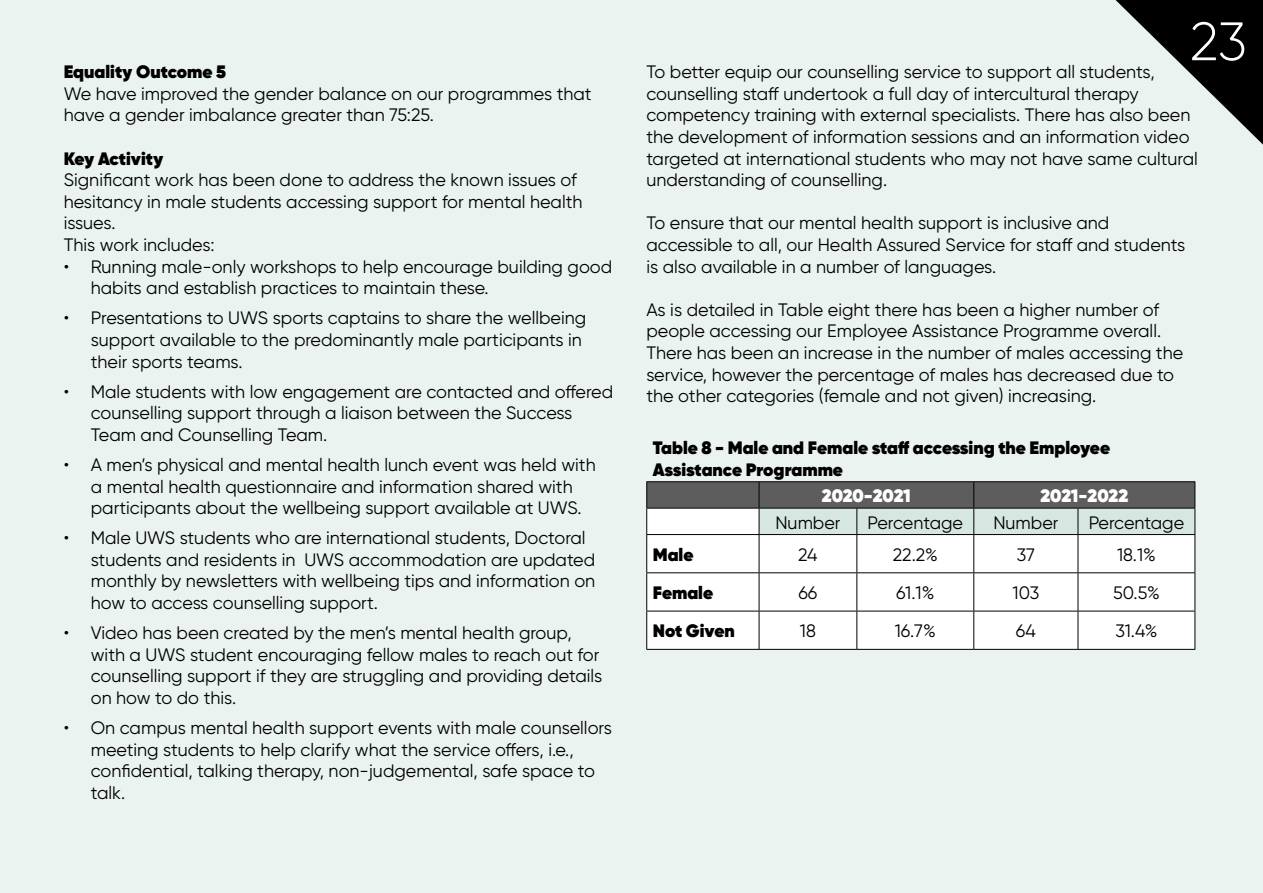
<style>
.page{position:relative;width:1263px;height:893px;background:#ebf3f1}
.page>*{position:absolute;margin:0;border:0;box-sizing:border-box;transform-origin:0 0}
.t1{font:300 54px "Gilroy";color:#fff}
.contents_no_rule{font:18px/21.6px "Gilroy";color:#000}
.contents_no_rule-2{font:800 18px/21.6px "Gilroy";color:#000}
.contents_no_rule-3{font:800 18px "Gilroy";letter-spacing:-.005em;color:#fff}
</style>
<div class="page">
<svg style="left:1115px;top:0;width:148px;height:145px"></svg>
<div style="left:647px;top:535px;width:547px;height:114px;background:#fff"></div>
<hr style="left:646px;top:481px;width:113px;height:1px;background:#000">
<hr style="left:759px;top:481px;width:98px;height:1px;background:#000">
<hr style="left:857px;top:481px;width:117px;height:1px;background:#000">
<hr style="left:974px;top:481px;width:104px;height:1px;background:#000">
<hr style="left:1078px;top:481px;width:117px;height:1px;background:#000">
<svg style="left:646px;top:482px;width:549px;height:52px;background:#989e9c"></svg>
<hr style="left:646px;top:534px;width:113px;height:1px;background:#000">
<hr style="left:646px;top:535px;width:1px;height:37px;background:#000">
<hr style="left:759px;top:534px;width:98px;height:1px;background:#000">
<hr style="left:759px;top:535px;width:1px;height:37px;background:#000">
<hr style="left:857px;top:534px;width:117px;height:1px;background:#000">
<hr style="left:856px;top:535px;width:1px;height:37px;background:#000">
<hr style="left:974px;top:534px;width:104px;height:1px;background:#000">
<hr style="left:973px;top:535px;width:1px;height:37px;background:#000">
<hr style="left:1078px;top:534px;width:117px;height:1px;background:#000">
<hr style="left:1077px;top:535px;width:1px;height:37px;background:#000">
<hr style="left:1194px;top:535px;width:1px;height:37px;background:#000">
<hr style="left:646px;top:572px;width:113px;height:1px;background:#000">
<hr style="left:646px;top:573px;width:1px;height:38px;background:#000">
<hr style="left:759px;top:572px;width:98px;height:1px;background:#000">
<hr style="left:759px;top:573px;width:1px;height:38px;background:#000">
<hr style="left:857px;top:572px;width:117px;height:1px;background:#000">
<hr style="left:856px;top:573px;width:1px;height:38px;background:#000">
<hr style="left:974px;top:572px;width:104px;height:1px;background:#000">
<hr style="left:973px;top:573px;width:1px;height:38px;background:#000">
<hr style="left:1078px;top:572px;width:117px;height:1px;background:#000">
<hr style="left:1077px;top:573px;width:1px;height:38px;background:#000">
<hr style="left:1194px;top:573px;width:1px;height:38px;background:#000">
<hr style="left:646px;top:611px;width:113px;height:1px;background:#000">
<hr style="left:646px;top:611px;width:1px;height:38px;background:#000">
<hr style="left:759px;top:611px;width:98px;height:1px;background:#000">
<hr style="left:759px;top:611px;width:1px;height:38px;background:#000">
<hr style="left:857px;top:611px;width:117px;height:1px;background:#000">
<hr style="left:856px;top:611px;width:1px;height:38px;background:#000">
<hr style="left:974px;top:611px;width:104px;height:1px;background:#000">
<hr style="left:973px;top:611px;width:1px;height:38px;background:#000">
<hr style="left:1078px;top:611px;width:117px;height:1px;background:#000">
<hr style="left:1077px;top:611px;width:1px;height:38px;background:#000">
<hr style="left:1194px;top:611px;width:1px;height:38px;background:#000">
<hr style="left:646px;top:649px;width:113px;height:1px;background:#000">
<hr style="left:759px;top:649px;width:98px;height:1px;background:#000">
<hr style="left:857px;top:649px;width:117px;height:1px;background:#000">
<hr style="left:974px;top:649px;width:104px;height:1px;background:#000">
<hr style="left:1078px;top:649px;width:117px;height:1px;background:#000">
<p class="contents_no_rule-2" style="left:64px;top:61px;width:164px">Equality Outcome 5</p>
<p class="contents_no_rule" style="left:64px;top:83px;width:529px">We have improved the gender balance on our programmes that have a gender imbalance greater than 75:25.</p>
<p class="contents_no_rule-2" style="left:64px;top:147px;width:101px">Key Activity</p>
<p class="contents_no_rule" style="left:64px;top:169px;width:520px">Significant work has been done to address the known issues of hesitancy in male students accessing support for mental health issues.</p>
<p class="contents_no_rule" style="left:64px;top:234px;width:152px">This work includes:</p>
<p class="contents_no_rule" style="left:91px;top:255px;width:523px;text-indent:-27px">• Running male-only workshops to help encourage building good habits and establish practices to maintain these.</p>
<p class="contents_no_rule" style="left:91px;top:307px;width:497px;text-indent:-27px">• Presentations to UWS sports captains to share the wellbeing support available to the predominantly male participants in their sports teams.</p>
<p class="contents_no_rule" style="left:91px;top:380px;width:524px;text-indent:-27px">• Male students with low engagement are contacted and offered counselling support through a liaison between the Success<br>Team and Counselling Team.</p>
<p class="contents_no_rule" style="left:91px;top:454px;width:506px;text-indent:-27px">• A men’s physical and mental health lunch event was held with a mental health questionnaire and information shared with participants about the wellbeing support available at UWS.</p>
<p class="contents_no_rule" style="left:91px;top:527px;width:506px;text-indent:-27px">• Male UWS students who are international students, Doctoral students and residents in UWS accommodation are updated monthly by newsletters with wellbeing tips and information on how to access counselling support.</p>
<p class="contents_no_rule" style="left:91px;top:622px;width:513px;text-indent:-27px">• Video has been created by the men’s mental health group, with a UWS student encouraging fellow males to reach out for counselling support if they are struggling and providing details on how to do this.</p>
<p class="contents_no_rule" style="left:91px;top:717px;width:523px;text-indent:-27px">• On campus mental health support events with male counsellors meeting students to help clarify what the service offers, i.e., confidential, talking therapy, non-judgemental, safe space to talk.</p>
<h1 class="t1" style="left:1190px;top:8px;width:59px">23</h1>
<p class="contents_no_rule" style="left:646px;top:61px;width:553px">To better equip our counselling service to support all students, counselling staff undertook a full day of intercultural therapy competency training with external specialists. There has also been the development of information sessions and an information video targeted at international students who may not have same cultural understanding of counselling.</p>
<p class="contents_no_rule" style="left:646px;top:212px;width:540px">To ensure that our mental health support is inclusive and accessible to all, our Health Assured Service for staff and students is also available in a number of languages.</p>
<p class="contents_no_rule" style="left:646px;top:298px;width:538px">As is detailed in Table eight there has been a higher number of people accessing our Employee Assistance Programme overall.<br>There has been an increase in the number of males accessing the service, however the percentage of males has decreased due to the other categories (female and not given) increasing.</p>
<p class="contents_no_rule-2" style="left:653px;top:437px;width:459px">Table 8 - Male and Female staff accessing the Employee<br>Assistance Programme</p>
<p class="contents_no_rule-3" style="left:822px;top:484px;width:91px">2020-2021</p>
<p class="contents_no_rule-3" style="left:1040px;top:484px;width:89px">2021-2022</p>
<p class="contents_no_rule" style="left:775px;top:511px;width:67px">Number</p>
<p class="contents_no_rule" style="left:867px;top:511px;width:97px">Percentage</p>
<p class="contents_no_rule" style="left:993px;top:511px;width:67px">Number</p>
<p class="contents_no_rule" style="left:1089px;top:511px;width:97px">Percentage</p>
<p class="contents_no_rule-2" style="left:653px;top:544px;width:42px">Male</p>
<p class="contents_no_rule" style="left:798px;top:544px;width:21px">24</p>
<p class="contents_no_rule" style="left:893px;top:544px;width:47px">22.2%</p>
<p class="contents_no_rule" style="left:1017px;top:544px;width:20px">37</p>
<p class="contents_no_rule" style="left:1117px;top:544px;width:41px">18.1%</p>
<p class="contents_no_rule-2" style="left:653px;top:582px;width:62px">Female</p>
<p class="contents_no_rule" style="left:798px;top:582px;width:21px">66</p>
<p class="contents_no_rule" style="left:896px;top:582px;width:40px">61.1%</p>
<p class="contents_no_rule" style="left:1012px;top:582px;width:28px">103</p>
<p class="contents_no_rule" style="left:1113px;top:582px;width:48px">50.5%</p>
<p class="contents_no_rule-2" style="left:653px;top:620px;width:84px">Not Given</p>
<p class="contents_no_rule" style="left:800px;top:620px;width:17px">18</p>
<p class="contents_no_rule" style="left:895px;top:620px;width:43px">16.7%</p>
<p class="contents_no_rule" style="left:1016px;top:620px;width:22px">64</p>
<p class="contents_no_rule" style="left:1115px;top:620px;width:43px">31.4%</p>
</div>
